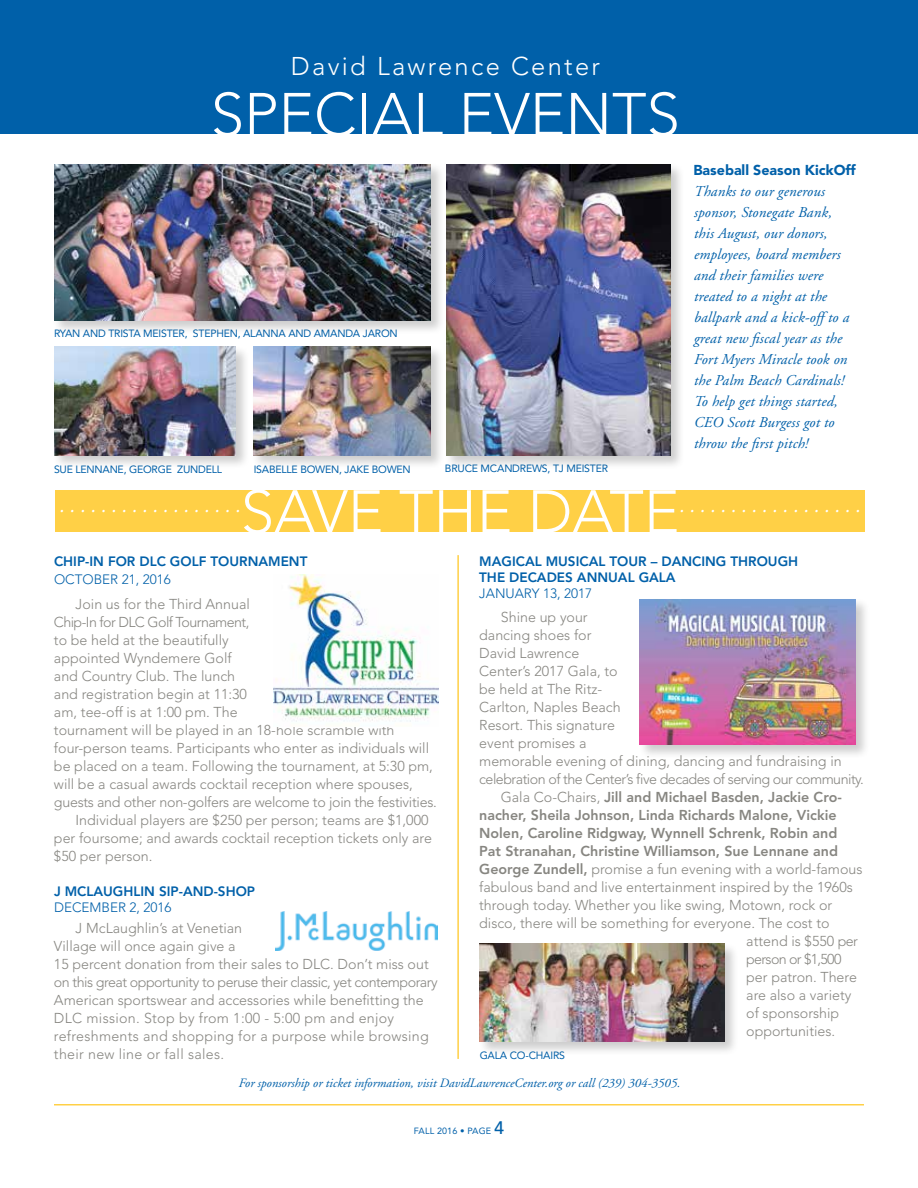
<style>
.page{position:relative;width:918px;height:1188px;background:#fff}
.page>*{position:absolute;margin:0;border:0;box-sizing:border-box;transform-origin:0 0}
.t1{font:300 60px "Avenir";color:#fff}
.t2{font:300 25.5px "Avenir";letter-spacing:.09em;color:#fff}
.t3{font:italic 600 18px "Adobe Garamond Pro";color:#fff}
.t4{font:italic 15px/21px "Adobe Garamond";letter-spacing:.01em;color:#0060a9}
.t5{font:300 14.25px/18px "Avenir";color:#878681}
.t6{font:800 14.25px "Avenir";color:#878681}
.t7{font:300 14.25px "Avenir";letter-spacing:-.035em;color:#878681}
.t8{font:300 14.25px "Avenir";letter-spacing:-.02em;color:#878681}
.t9{font:300 14.25px "Avenir";letter-spacing:-.04em;color:#878681}
.t10{font:900 14.25px "Avenir";color:#0060a9}
.t11{font:300 14.25px "Avenir";letter-spacing:-.045em;color:#878681}
.t12{font:800 13.5px/16.2px "Avenir";color:#0060a9}
.t13{font:300 13.5px "Avenir";color:#0060a9}
.t14{font:italic 12.75px "Adobe Garamond";color:#0060a9}
.t15{font:10.5px "Avenir";letter-spacing:-.02em;color:#0060a9}
.t16{font:9px "Avenir";letter-spacing:.015em;color:#0060a9}
.s1{font-weight:300}
.s2{font-weight:800}
.s3{font-weight:500;font-size:18px}
</style>
<div class="page">
<hr style="left:54px;top:1104px;width:810px;height:2px;background:#ffd046">
<div style="left:0;top:0;width:918px;height:134px;background:#0060a9"></div>
<hr style="left:457px;top:555px;width:2px;height:504px;background:#ffd046">
<div style="left:55px;top:490px;width:810px;height:42px;background:#ffd046"></div>
<img style="left:275px;top:912px;width:163px;height:39px">
<img style="left:274px;top:574px;width:165px;height:148px">
<div style="left:638px;top:598px;width:232px;height:162px;background:#000;opacity:.2"></div>
<img style="left:640px;top:599px;width:216px;height:146px">
<div style="left:478px;top:942px;width:262px;height:114px;background:#000;opacity:.2"></div>
<img style="left:480px;top:944px;width:245px;height:97px">
<div style="left:444px;top:162px;width:242px;height:308px;background:#000;opacity:.2"></div>
<img style="left:446px;top:164px;width:225px;height:291px">
<div style="left:251px;top:345px;width:194px;height:125px;background:#000;opacity:.2"></div>
<img style="left:253px;top:347px;width:177px;height:108px">
<div style="left:52px;top:345px;width:198px;height:125px;background:#000;opacity:.2"></div>
<img style="left:54px;top:347px;width:182px;height:108px">
<div style="left:52px;top:162px;width:393px;height:174px;background:#000;opacity:.2"></div>
<img style="left:54px;top:164px;width:376px;height:157px">
<h2 class="t2" style="left:291px;top:51px;width:311px">David Lawrence Center</h2>
<h1 class="t1" style="left:211px;top:79px;width:471px">SPECIAL EVENTS</h1>
<p class="t15" style="left:54px;top:328px;width:345px">RYAN AND TRISTA MEISTER, STEPHEN, ALANNA AND AMANDA JARON</p>
<p class="t15" style="left:54px;top:463px;width:170px">SUE LENNANE, GEORGE ZUNDELL</p>
<p class="t15" style="left:254px;top:463px;width:159px">ISABELLE BOWEN, JAKE BOWEN</p>
<p class="t15" style="left:445px;top:463px;width:165px">BRUCE MCANDREWS, TJ MEISTER</p>
<p class="t10" style="left:693px;top:161px;width:164px">Baseball Season KickOff</p>
<p class="t4" style="left:693px;top:181px;width:157px">Thanks to our generous sponsor, Stonegate Bank, this August, our donors, employees, board members and their families were treated to a night at the ballpark and a kick-off to a great new fiscal year as the<br>Fort Myers Miracle took on the Palm Beach Cardinals!<br>To help get things started,<br>CEO Scott Burgess got to throw the first pitch!</p>
<h1 class="t1" style="left:241px;top:477px;width:440px">SAVE THE DATE</h1>
<p class="t3" style="left:60px;top:496px;width:182px">..................</p>
<p class="t3" style="left:680px;top:496px;width:182px">..................</p>
<p class="t12" style="left:54px;top:553px;width:255px">CHIP-IN FOR DLC GOLF TOURNAMENT</p>
<p class="t13" style="left:54px;top:571px;width:118px">OCTOBER 21, 2016</p>
<p class="t5" style="left:76px;top:595px;width:176px">Join us for the Third Annual</p>
<p class="t9" style="left:54px;top:614px;width:197px">Chip-In for DLC Golf Tournament,</p>
<p class="t5" style="left:54px;top:631px;width:176px">to be held at the beautifully</p>
<p class="t5" style="left:54px;top:649px;width:179px">appointed Wyndemere Golf</p>
<p class="t5" style="left:54px;top:667px;width:183px">and Country Club. The lunch</p>
<p class="t5" style="left:54px;top:685px;width:195px">and registration begin at 11:30</p>
<p class="t5" style="left:54px;top:703px;width:185px">am, tee-off is at 1:00 pm. The</p>
<p class="t5" style="left:54px;top:721px;width:342px">tournament will be played in an 18-hole scramble with</p>
<p class="t5" style="left:54px;top:739px;width:377px">four-person teams. Participants who enter as individuals will</p>
<p class="t5" style="left:54px;top:757px;width:381px">be placed on a team. Following the tournament, at 5:30 pm,</p>
<p class="t5" style="left:54px;top:775px;width:360px">will be a casual awards cocktail reception where spouses,</p>
<p class="t8" style="left:54px;top:794px;width:384px">guests and other non-golfers are welcome to join the festivities.</p>
<p class="t5" style="left:76px;top:811px;width:354px">Individual players are $250 per person; teams are $1,000</p>
<p class="t5" style="left:54px;top:829px;width:380px">per foursome; and awards cocktail reception tickets only are</p>
<p class="t5" style="left:54px;top:847px;width:100px">$50 per person.</p>
<p class="t12" style="left:54px;top:883px;width:203px">J MCLAUGHLIN SIP-AND-SHOP</p>
<p class="t13" style="left:54px;top:899px;width:119px">DECEMBER 2, 2016</p>
<p class="t5" style="left:54px;top:919px;width:385px;text-indent:22px">J McLaughlin’s at Venetian<br>Village will once again give a<br>15 percent donation from their sales to DLC. Don’t miss out on this great opportunity to peruse their classic, yet contemporary American sportswear and accessories while benefitting the DLC mission. Stop by from 1:00 - 5:00 pm and enjoy refreshments and shopping for a purpose while browsing their new line or fall sales.</p>
<p class="t12" style="left:479px;top:553px;width:320px">MAGICAL MUSICAL TOUR – DANCING THROUGH<br>THE DECADES ANNUAL GALA</p>
<p class="t13" style="left:479px;top:585px;width:114px">JANUARY 13, 2017</p>
<p class="t5" style="left:501px;top:608px;width:88px">Shine up your</p>
<p class="t5" style="left:479px;top:626px;width:114px">dancing shoes for</p>
<p class="t5" style="left:479px;top:644px;width:102px">David Lawrence</p>
<p class="t5" style="left:479px;top:662px;width:140px">Center’s 2017 Gala, to</p>
<p class="t5" style="left:479px;top:680px;width:125px">be held at The Ritz-</p>
<p class="t5" style="left:479px;top:698px;width:143px">Carlton, Naples Beach</p>
<p class="t5" style="left:479px;top:716px;width:137px">Resort. This signature</p>
<p class="t5" style="left:479px;top:734px;width:109px">event promises a</p>
<p class="t5" style="left:479px;top:752px;width:364px">memorable evening of dining, dancing and fundraising in</p>
<p class="t7" style="left:479px;top:771px;width:386px">celebration of the Center’s five decades of serving our community.</p>
<p class="t6" style="left:501px;top:788px;width:343px"><span class="s1">Gala Co-Chairs,</span> Jill and Michael Basden, Jackie Cro-</p>
<p class="t6" style="left:479px;top:806px;width:359px">nacher, Sheila Johnson, Linda Richards Malone, Vickie</p>
<p class="t6" style="left:479px;top:824px;width:360px">Nolen, Caroline Ridgway, Wynnell Schrenk, Robin and</p>
<p class="t6" style="left:479px;top:842px;width:360px">Pat Stranahan, Christine Williamson, Sue Lennane and</p>
<p class="t5" style="left:479px;top:860px;width:385px"><span class="s2">George Zundell,</span> promise a fun evening with a world-famous</p>
<p class="t5" style="left:479px;top:878px;width:375px">fabulous band and live entertainment inspired by the 1960s</p>
<p class="t5" style="left:479px;top:896px;width:355px">through today. Whether you like swing, Motown, rock or</p>
<p class="t5" style="left:479px;top:914px;width:352px">disco, there will be something for everyone. The cost to</p>
<p class="t5" style="left:746px;top:932px;width:113px">attend is $550 per</p>
<p class="t11" style="left:746px;top:951px;width:97px">person or $1,500</p>
<p class="t5" style="left:746px;top:968px;width:112px">per patron. There</p>
<p class="t5" style="left:746px;top:986px;width:107px">are also a variety</p>
<p class="t5" style="left:746px;top:1004px;width:94px">of sponsorship</p>
<p class="t5" style="left:746px;top:1022px;width:90px">opportunities.</p>
<p class="t15" style="left:480px;top:1049px;width:87px">GALA CO-CHAIRS</p>
<p class="t14" style="left:238px;top:1076px;width:443px">For sponsorship or ticket information, visit DavidLawrenceCenter.org or call (239) 304-3505.</p>
<p class="t16" style="left:414px;top:1126px;width:92px">FALL 2016 • PAGE <span class="s3">4</span></p>
</div>
